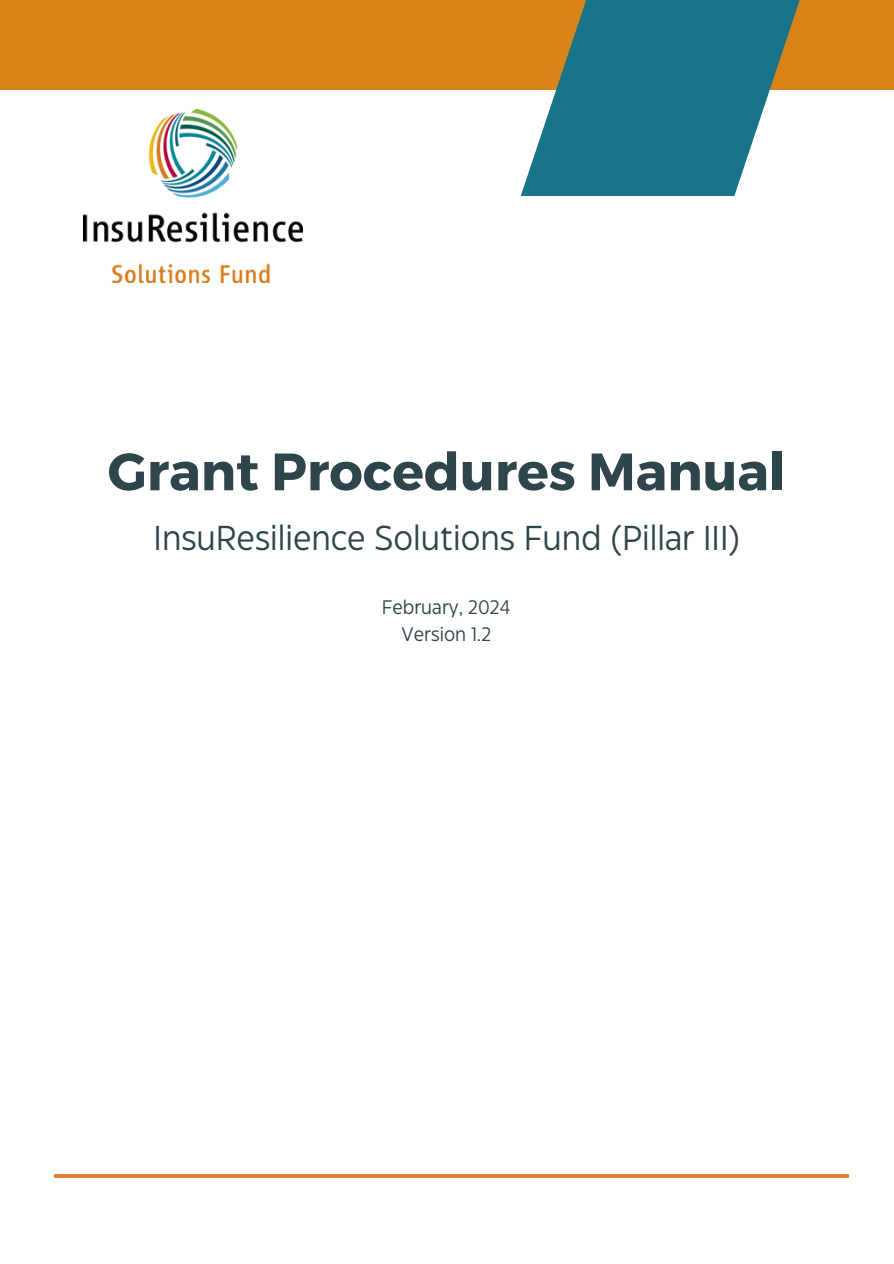
<style>
.page{position:relative;width:894px;height:1264px;background:#fff}
.page>*{position:absolute;margin:0;border:0;box-sizing:border-box;transform-origin:0 0}
.t1{font:700 52.5px "Montserrat";color:#2d454b}
.t2{font:34.5px "Eastman Grotesque";color:#2d454b}
.t3{font:19.5px "Eastman Grotesque";color:#2d454b}
</style>
<div class="page">
<div style="left:0;top:0;width:893px;height:89px;background:#d98419"></div>
<svg style="left:520px;top:0;width:285px;height:196px;fill:#17748b"></svg>
<img style="left:83px;top:109px;width:220px;height:174px">
<hr style="left:54px;top:1174px;width:794px;height:3px;background:#df802f">
<h1 class="t1" style="left:108px;top:437px;width:679px">Grant Procedures Manual</h1>
<h2 class="t2" style="left:153px;top:524px;width:587px">InsuResilience Solutions Fund (Pillar III)</h2>
<p class="t3" style="left:382px;top:600px;width:130px">February, 2024</p>
<p class="t3" style="left:401px;top:627px;width:91px">Version 1.2</p>
</div>
